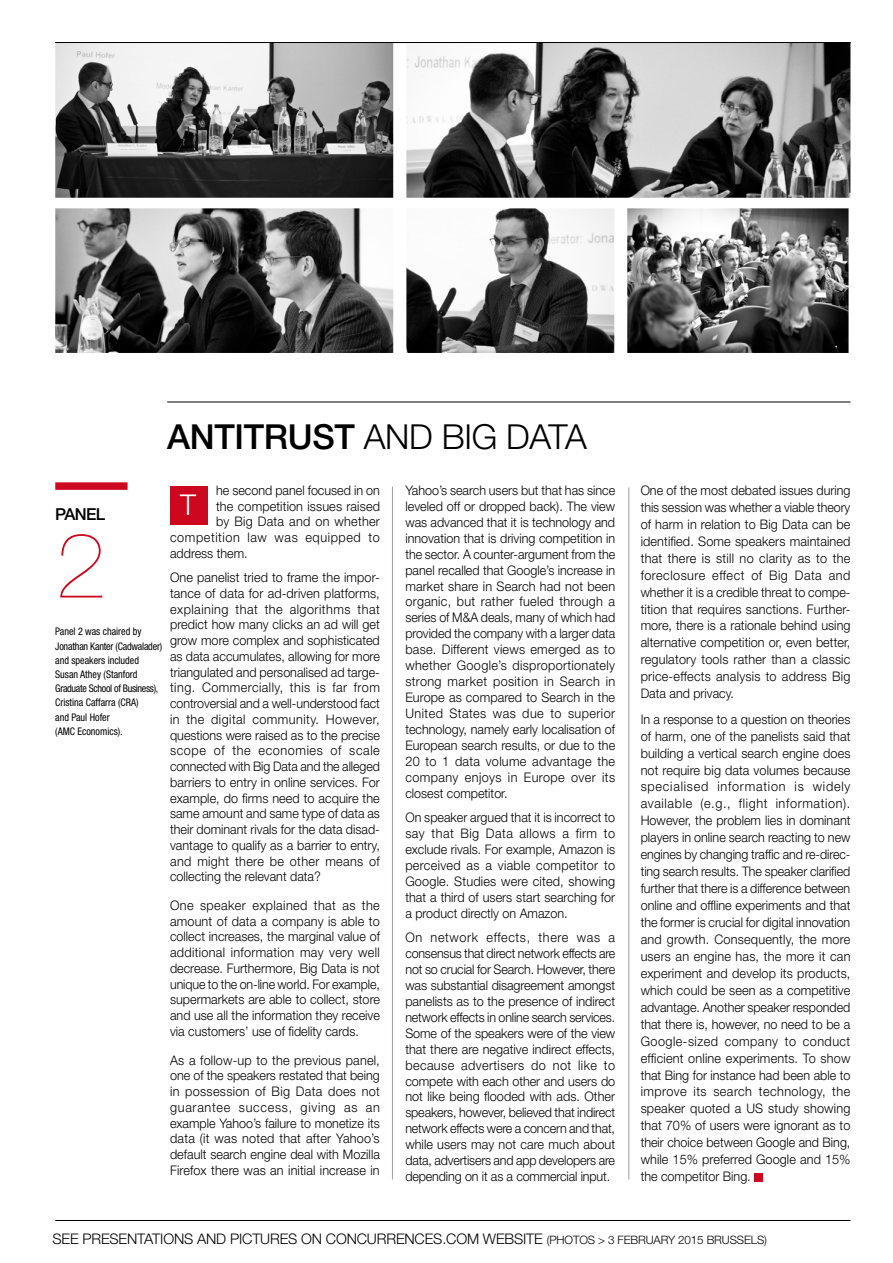
<style>
.page{position:relative;width:893px;height:1263px;background:#fff}
.page>*{position:absolute;margin:0;border:0;box-sizing:border-box;transform-origin:0 0}
.t1{font:300 34.5px "Helvetica Neue LT";letter-spacing:-.01em;color:#000}
.t2{font:300 28.8px "Helvetica Neue LT";color:#fff}
.t3{font:500 16.5px "Helvetica Neue LT";letter-spacing:-.04em;color:#000}
.t4{font:300 14.55px "Helvetica Neue LT";letter-spacing:-.01em;color:#000}
.t5{font:300 13.2px/17px "Helvetica Neue LT";color:#000;text-align:justify;scale:.95 1}
.t6{font:300 13.2px/15.8px "Helvetica Neue LT";color:#000;text-align:justify;scale:.96 1}
.t7{font:300 13.2px "Helvetica Neue LT";letter-spacing:.045em;color:#000;scale:.96 1}
.t8{font:300 13.2px "Helvetica Neue LT";letter-spacing:.02em;color:#000;scale:.96 1}
.t9{font:condensed 10.5px/14.1px "Helvetica Neue LT";color:#000;scale:.96 1}
.s1{font-weight:500}
.s2{font-size:11.55px}
</style>
<div class="page">
<hr style="left:55px;top:1220px;width:795px;height:1px;background:#000">
<div style="left:55px;top:482px;width:73px;height:8px;background:#cd071e"></div>
<svg style="left:60px;top:534px;width:42px;height:63px"></svg>
<div style="left:170px;top:486px;width:38px;height:38px;background:#cd071e"></div>
<div style="left:754px;top:1173px;width:8px;height:8px;background:#cd071e"></div>
<hr style="left:392px;top:487px;width:1px;height:692px;background:#9c9e9f">
<hr style="left:629px;top:487px;width:1px;height:692px;background:#9c9e9f">
<hr style="left:167px;top:402px;width:683px;height:1px;background:#000">
<img style="left:406px;top:43px;width:444px;height:155px">
<img style="left:406px;top:208px;width:208px;height:145px">
<img style="left:627px;top:208px;width:222px;height:145px">
<img style="left:55px;top:43px;width:338px;height:155px">
<img style="left:55px;top:208px;width:338px;height:145px">
<hr style="left:55px;top:42px;width:795px;height:1px;background:#000">
<h1 class="t1" style="left:167px;top:416px;width:421px"><span class="s1">ANTITRUST</span> AND BIG DATA</h1>
<p class="t3" style="left:55px;top:504px;width:51px">PANEL</p>
<p class="t9" style="left:55px;top:625px;width:113px">Panel 2 was chaired by<br>Jonathan Kanter (Cadwalader) and speakers included<br>Susan Athey (Stanford<br>Graduate School of Business),<br>Cristina Caffarra (CRA)<br>and Paul Hofer<br>(AMC Economics).</p>
<p class="t5" style="left:216px;top:481px;width:174px">he second panel focused in on</p>
<p class="t6" style="left:216px;top:498px;width:172px">the competition issues raised</p>
<p class="t8" style="left:216px;top:514px;width:172px">by Big Data and on whether</p>
<p class="t7" style="left:170px;top:529px;width:220px">competition law was equipped to</p>
<p class="t5" style="left:170px;top:544px;width:83px">address them.</p>
<p class="t6" style="left:170px;top:569px;width:220px">One panelist tried to frame the impor&shy;tance of data for ad-driven platforms, explaining that the algorithms that predict how many clicks an ad will get grow more complex and sophisticated as data accumulates, allowing for more triangulated and personalised ad targe&shy;ting. Commercially, this is far from controversial and a well-understood fact in the digital community. However, questions were raised as to the precise scope of the economies of scale connected with Big Data and the alleged barriers to entry in online services. For example, do firms need to acquire the same amount and same type of data as their dominant rivals for the data disad&shy;vantage to qualify as a barrier to entry, and might there be other means of collecting the relevant data?</p>
<p class="t6" style="left:170px;top:897px;width:220px">One speaker explained that as the amount of data a company is able to collect increases, the marginal value of additional information may very well decrease. Furthermore, Big Data is not unique to the on-line world. For example, supermarkets are able to collect, store and use all the information they receive via customers’ use of fidelity cards.</p>
<p class="t6" style="left:170px;top:1052px;width:220px">As a follow-up to the previous panel, one of the speakers restated that being in possession of Big Data does not guarantee success, giving as an example Yahoo’s failure to monetize its data (it was noted that after Yahoo’s default search engine deal with Mozilla Firefox there was an initial increase in</p>
<h2 class="t2" style="left:180px;top:487px;width:17px">T</h2>
<p class="t5" style="left:405px;top:482px;width:222px;line-height:15.9px">Yahoo’s search users but that has since leveled off or dropped back). The view was advanced that it is technology and innovation that is driving competition in the sector. A counter-argument from the panel recalled that Google’s increase in market share in Search had not been organic, but rather fueled through a series of M&amp;A deals, many of which had provided the company with a larger data base. Different views emerged as to whether Google’s disproportionately strong market position in Search in Europe as compared to Search in the United States was due to superior technology, namely early localisation of European search results, or due to the 20 to 1 data volume advantage the company enjoys in Europe over its closest competitor.</p>
<p class="t5" style="left:405px;top:809px;width:222px;line-height:15.9px">On speaker argued that it is incorrect to say that Big Data allows a firm to exclude rivals. For example, Amazon is perceived as a viable competitor to Google. Studies were cited, showing that a third of users start searching for a product directly on Amazon.</p>
<p class="t6" style="left:405px;top:929px;width:220px">On network effects, there was a consensus that direct network effects are not so crucial for Search. However, there was substantial disagreement amongst panelists as to the presence of indirect network effects in online search services.<br>Some of the speakers were of the view that there are negative indirect effects, because advertisers do not like to compete with each other and users do not like being flooded with ads. Other speakers, however, believed that indirect network effects were a concern and that, while users may not care much about data, advertisers and app developers are depending on it as a commercial input.</p>
<p class="t5" style="left:641px;top:481px;width:222px">One of the most debated issues during this session was whether a viable theory of harm in relation to Big Data can be identified. Some speakers maintained that there is still no clarity as to the foreclosure effect of Big Data and whether it is a credible threat to compe&shy;tition that requires sanctions. Further&shy;more, there is a rationale behind using alternative competition or, even better, regulatory tools rather than a classic price-effects analysis to address Big Data and privacy.</p>
<p class="t5" style="left:641px;top:710px;width:222px">In a response to a question on theories of harm, one of the panelists said that building a vertical search engine does not require big data volumes because specialised information is widely available (e.g., flight information).<br>However, the problem lies in dominant players in online search reacting to new engines by changing traffic and re-direc&shy;ting search results. The speaker clarified further that there is a difference between online and offline experiments and that the former is crucial for digital innovation and growth. Consequently, the more users an engine has, the more it can experiment and develop its products, which could be seen as a competitive advantage. Another speaker responded that there is, however, no need to be a Google-sized company to conduct efficient online experiments. To show that Bing for instance had been able to improve its search technology, the speaker quoted a US study showing that 70% of users were ignorant as to their choice between Google and Bing, while 15% preferred Google and 15% the competitor Bing.</p>
<p class="t4" style="left:52px;top:1229px;width:716px">SEE PRESENTATIONS AND PICTURES ON CONCURRENCES.COM WEBSITE <span class="s2">(PHOTOS &gt; 3 FEBRUARY 2015 BRUSSELS)</span></p>
</div>
